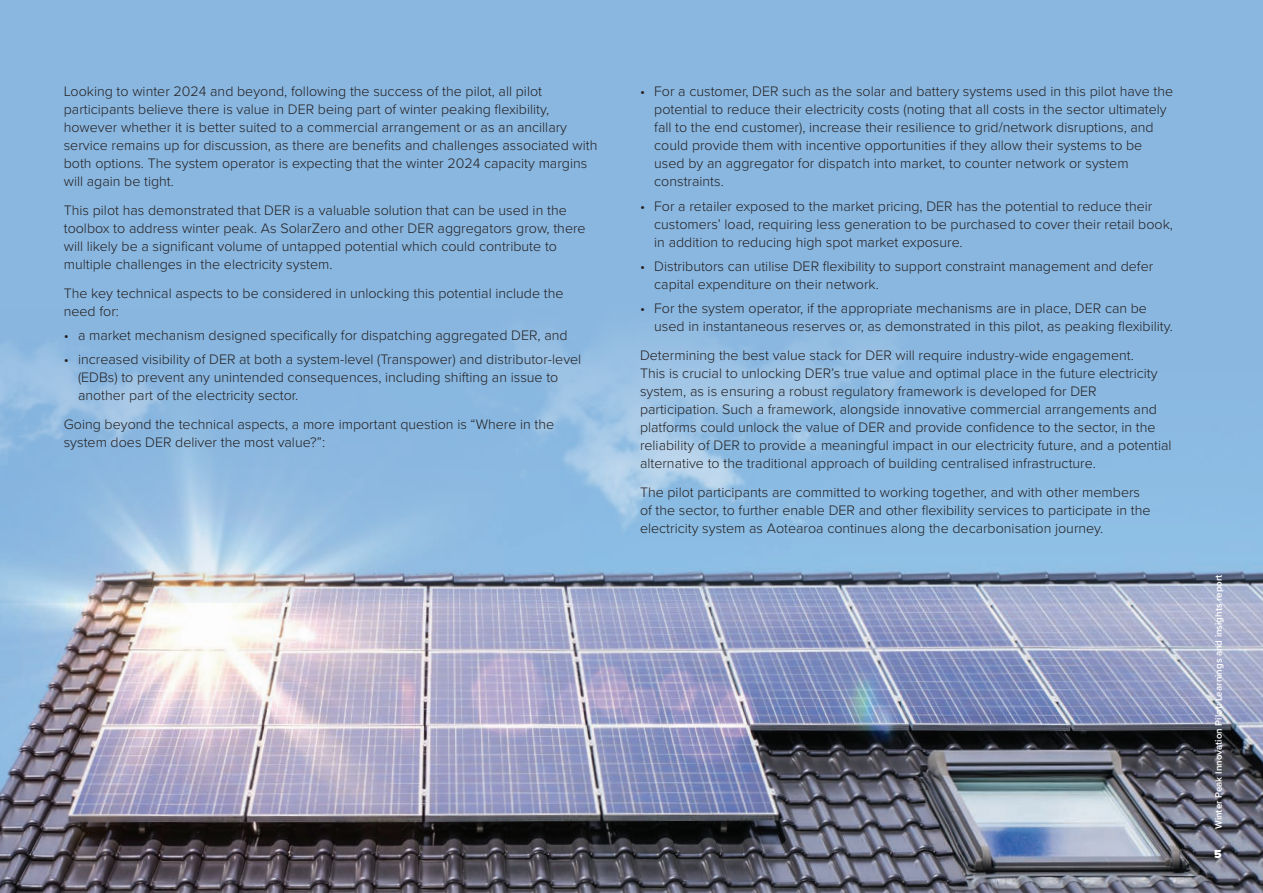
<style>
.page{position:relative;width:1263px;height:893px;background:#fff}
.page>*{position:absolute;margin:0;border:0;box-sizing:border-box;transform-origin:0 0}
.t1{font:300 14.25px/18px "Proxima Nova";color:#231f20}
.t2{font:900 12px "Proxima Nova";color:#fff}
.t3{font:600 9.75px "Proxima Nova";color:#fff}
</style>
<div class="page">
<div style="left:0;top:0;width:1263px;height:602px;background:#8ab7e0"></div>
<img style="left:0;top:338px;width:1263px;height:555px">
<p class="t1" style="left:64px;top:82px;width:535px">Looking to winter 2024 and beyond, following the success of the pilot, all pilot participants believe there is value in DER being part of winter peaking flexibility, however whether it is better suited to a commercial arrangement or as an ancillary service remains up for discussion, as there are benefits and challenges associated with both options. The system operator is expecting that the winter 2024 capacity margins will again be tight.</p>
<p class="t1" style="left:64px;top:200px;width:523px">This pilot has demonstrated that DER is a valuable solution that can be used in the toolbox to address winter peak. As SolarZero and other DER aggregators grow, there will likely be a significant volume of untapped potential which could contribute to multiple challenges in the electricity system.</p>
<p class="t1" style="left:64px;top:283px;width:501px">The key technical aspects to be considered in unlocking this potential include the need for:</p>
<p class="t1" style="left:64px;top:325px;width:505px">• a market mechanism designed specifically for dispatching aggregated DER, and</p>
<p class="t1" style="left:78px;top:350px;width:505px;text-indent:-14px">• increased visibility of DER at both a system-level (Transpower) and distributor-level (EDBs) to prevent any unintended consequences, including shifting an issue to another part of the electricity sector.</p>
<p class="t1" style="left:64px;top:414px;width:492px">Going beyond the technical aspects, a more important question is “Where in the system does DER deliver the most value?”:</p>
<p class="t1" style="left:654px;top:82px;width:520px;text-indent:-14px">• For a customer, DER such as the solar and battery systems used in this pilot have the potential to reduce their electricity costs (noting that all costs in the sector ultimately fall to the end customer), increase their resilience to grid/network disruptions, and could provide them with incentive opportunities if they allow their systems to be used by an aggregator for dispatch into market, to counter network or system constraints.</p>
<p class="t1" style="left:654px;top:196px;width:520px;text-indent:-14px">• For a retailer exposed to the market pricing, DER has the potential to reduce their customers’ load, requiring less generation to be purchased to cover their retail book, in addition to reducing high spot market exposure.</p>
<p class="t1" style="left:654px;top:256px;width:500px;text-indent:-14px">• Distributors can utilise DER flexibility to support constraint management and defer capital expenditure on their network.</p>
<p class="t1" style="left:654px;top:299px;width:520px;text-indent:-14px">• For the system operator, if the appropriate mechanisms are in place, DER can be used in instantaneous reserves or, as demonstrated in this pilot, as peaking flexibility.</p>
<p class="t1" style="left:640px;top:345px;width:533px">Determining the best value stack for DER will require industry-wide engagement.<br>This is crucial to unlocking DER’s true value and optimal place in the future electricity system, as is ensuring a robust regulatory framework is developed for DER participation. Such a framework, alongside innovative commercial arrangements and platforms could unlock the value of DER and provide confidence to the sector, in the reliability of DER to provide a meaningful impact in our electricity future, and a potential alternative to the traditional approach of building centralised infrastructure.</p>
<p class="t1" style="left:640px;top:482px;width:512px">The pilot participants are committed to working together, and with other members of the sector, to further enable DER and other flexibility services to participate in the electricity system as Aotearoa continues along the decarbonisation journey.</p>
<p class="t3" style="left:1211px;top:829px;width:256px;rotate:-90deg">Winter Peak Innovation Pilot: Learnings and insights report</p>
<p class="t2" style="left:1214px;top:845px;width:9px">5</p>
</div>
